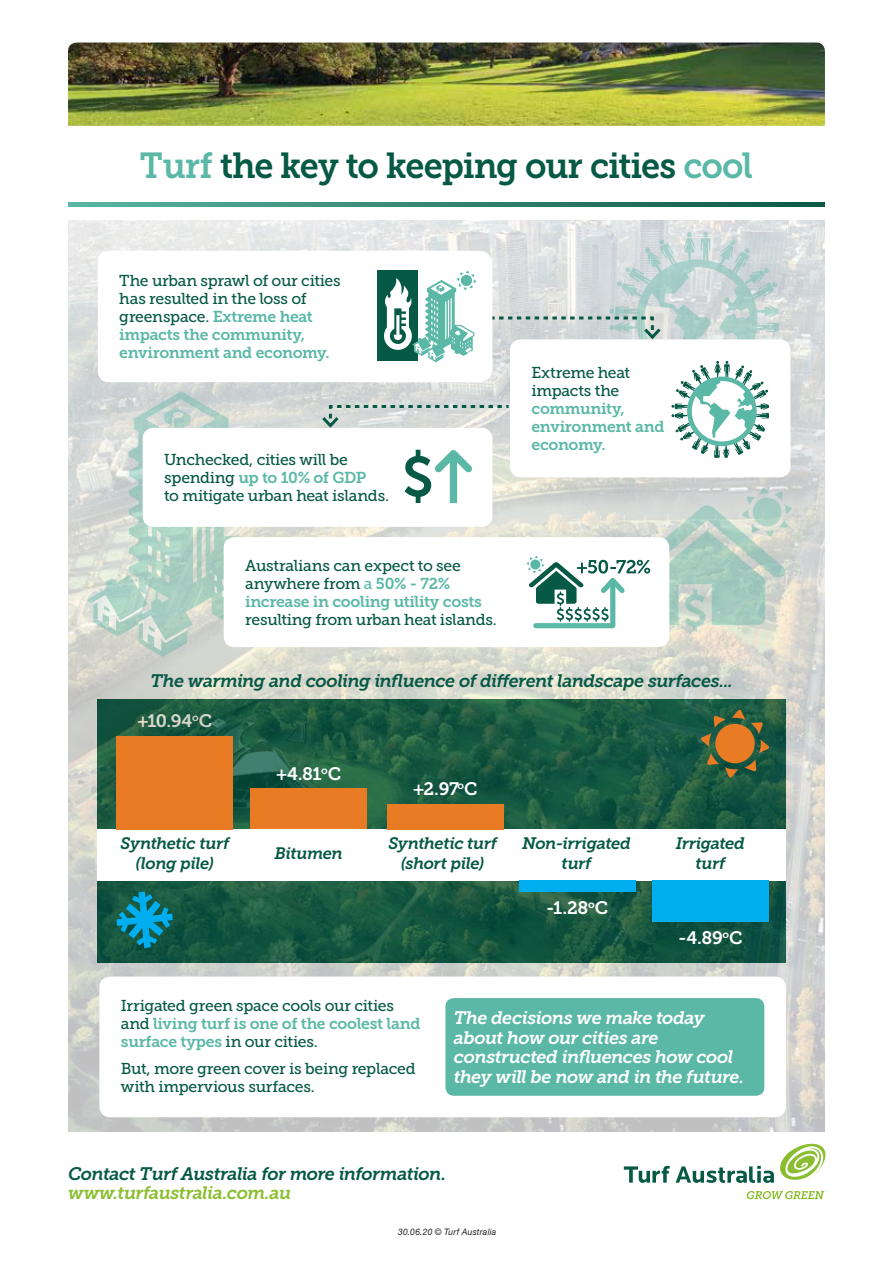
<style>
.page{position:relative;width:893px;height:1263px;background:#fff}
.page>*{position:absolute;margin:0;border:0;box-sizing:border-box;transform-origin:0 0}
.t1{font:36px "Museo Slab 700";letter-spacing:-.03em;color:#065945;scale:.95 1}
.t2{font:italic 18px "Museo Slab 700";letter-spacing:-.03em;color:#065945}
.t3{font:italic 18px/19.5px "Museo Slab 700";letter-spacing:-.035em;color:#fff}
.t4{font:18px "Museo Slab 700";letter-spacing:-.025em;color:#fff}
.t5{font:italic 18px "Museo Slab 700";letter-spacing:-.025em;color:#8abe30}
.t6{font:italic 16.5px/19.5px "Museo Slab 700";letter-spacing:-.03em;color:#065945;text-align:center}
.t7{font:15.75px/18px "Museo Slab 500";letter-spacing:-.02em;color:#065945}
.t8{font:15.75px/18px "Museo Slab 700";letter-spacing:-.02em;color:#5bb8a6}
.t9{font:italic 9px "Helvetica Neue";letter-spacing:.025em;color:#231f20;scale:.95 1}
.s1{color:#5bb8a6}
.s2{font-family:"Museo Slab 700";color:#5bb8a6}
.s3{font-family:"Museo Slab 500";color:#065945}
</style>
<div class="page">
<svg style="left:747px;top:1191px;width:77px;height:8px"></svg>
<svg style="left:780px;top:1143px;width:46px;height:37px"></svg>
<svg style="left:624px;top:1166px;width:46px;height:17px"></svg>
<svg style="left:676px;top:1166px;width:98px;height:17px"></svg>
<img style="left:68px;top:43px;width:757px;height:83px">
<img style="left:68px;top:220px;width:757px;height:911px">
<div style="left:98px;top:829px;width:688px;height:51px;background:#fff"></div>
<svg style="left:68px;top:202px;width:757px;height:5px"></svg>
<div style="left:100px;top:253px;width:340px;height:127px;background:#fff;border-radius:9px"></div>
<div style="left:98px;top:251px;width:344px;height:131px;border:4px solid #fff;border-radius:9px"></div>
<div style="left:102px;top:979px;width:682px;height:136px;background:#fff;border-radius:9px"></div>
<div style="left:99px;top:976px;width:687px;height:141px;border:4px solid #fff;border-radius:9px"></div>
<div style="left:116px;top:736px;width:117px;height:93px;background:#e97b24"></div>
<div style="left:250px;top:788px;width:117px;height:41px;background:#e97b24"></div>
<div style="left:387px;top:804px;width:117px;height:25px;background:#e97b24"></div>
<div style="left:519px;top:880px;width:117px;height:11px;background:#00aeef"></div>
<div style="left:652px;top:880px;width:117px;height:42px;background:#00aeef"></div>
<svg style="left:87px;top:391px;width:200px;height:266px"></svg>
<div style="left:145px;top:430px;width:345px;height:95px;background:#fff;border-radius:9px"></div>
<div style="left:143px;top:428px;width:349px;height:99px;border:4px solid #fff;border-radius:9px"></div>
<svg style="left:701px;top:709px;width:68px;height:69px"></svg>
<svg style="left:116px;top:891px;width:57px;height:57px"></svg>
<div style="left:445px;top:998px;width:319px;height:98px;background:#5bb8a6;border-radius:9px"></div>
<div style="left:226px;top:539px;width:441px;height:106px;background:#fff;border-radius:9px"></div>
<div style="left:224px;top:537px;width:445px;height:110px;border:4px solid #fff;border-radius:9px"></div>
<svg style="left:319px;top:232px;width:473px;height:399px"></svg>
<h1 class="t1" style="left:140px;top:145px;width:647px"><span class="s1">Turf</span> the key to keeping our cities <span class="s1">cool</span></h1>
<p class="t7" style="left:119px;top:272px;width:223px">The urban sprawl of our cities has resulted in the loss of greenspace. <span class="s2">Extreme heat</span></p>
<p class="t8" style="left:119px;top:326px;width:212px">impacts the community, environment and economy.</p>
<p class="t7" style="left:164px;top:451px;width:185px">Unchecked, cities will be</p>
<p class="t8" style="left:164px;top:469px;width:204px"><span class="s3">spending</span> up to 10% of GDP</p>
<p class="t7" style="left:164px;top:487px;width:226px">to mitigate urban heat islands.</p>
<p class="t7" style="left:245px;top:557px;width:217px">Australians can expect to see anywhere from <span class="s1">a</span> <span class="s2">50% - 72%</span></p>
<p class="t8" style="left:245px;top:593px;width:238px">increase in cooling utility costs</p>
<p class="t7" style="left:245px;top:611px;width:253px">resulting from urban heat islands.</p>
<p class="t7" style="left:531px;top:364px;width:100px">Extreme heat impacts the</p>
<p class="t8" style="left:531px;top:400px;width:135px">community, environment and economy.</p>
<p class="t2" style="left:151px;top:670px;width:584px">The warming and cooling influence of different landscape surfaces...</p>
<p class="t4" style="left:137px;top:711px;width:76px">+10.94<sup>o</sup>C</p>
<p class="t4" style="left:276px;top:763px;width:66px">+4.81<sup>o</sup>C</p>
<p class="t4" style="left:413px;top:779px;width:66px">+2.97<sup>o</sup>C</p>
<p class="t6" style="left:121px;top:834px;width:110px">Synthetic turf (long pile)</p>
<p class="t6" style="left:275px;top:844px;width:70px">Bitumen</p>
<p class="t6" style="left:388px;top:834px;width:110px">Synthetic turf (short pile)</p>
<p class="t6" style="left:522px;top:834px;width:110px">Non-irrigated turf</p>
<p class="t6" style="left:676px;top:834px;width:71px">Irrigated turf</p>
<p class="t7" style="left:121px;top:997px;width:275px">Irrigated green space cools our cities</p>
<p class="t8" style="left:121px;top:1015px;width:301px"><span class="s3">and</span> living turf is one of the coolest land surface types <span class="s3">in our cities.</span></p>
<p class="t7" style="left:121px;top:1059px;width:296px">But, more green cover is being replaced with impervious surfaces.</p>
<p class="t4" style="left:546px;top:897px;width:63px">-1.28<sup>o</sup>C</p>
<p class="t4" style="left:678px;top:928px;width:66px">-4.89<sup>o</sup>C</p>
<p class="t3" style="left:454px;top:1009px;width:292px">The decisions we make today about how our cities are constructed influences how cool they will be now and in the future.</p>
<p class="t2" style="left:68px;top:1163px;width:380px">Contact Turf Australia for more information.</p>
<p class="t5" style="left:68px;top:1183px;width:225px">www.turfaustralia.com.au</p>
<p class="t9" style="left:398px;top:1226px;width:105px">30.06.20 © Turf Australia</p>
</div>
